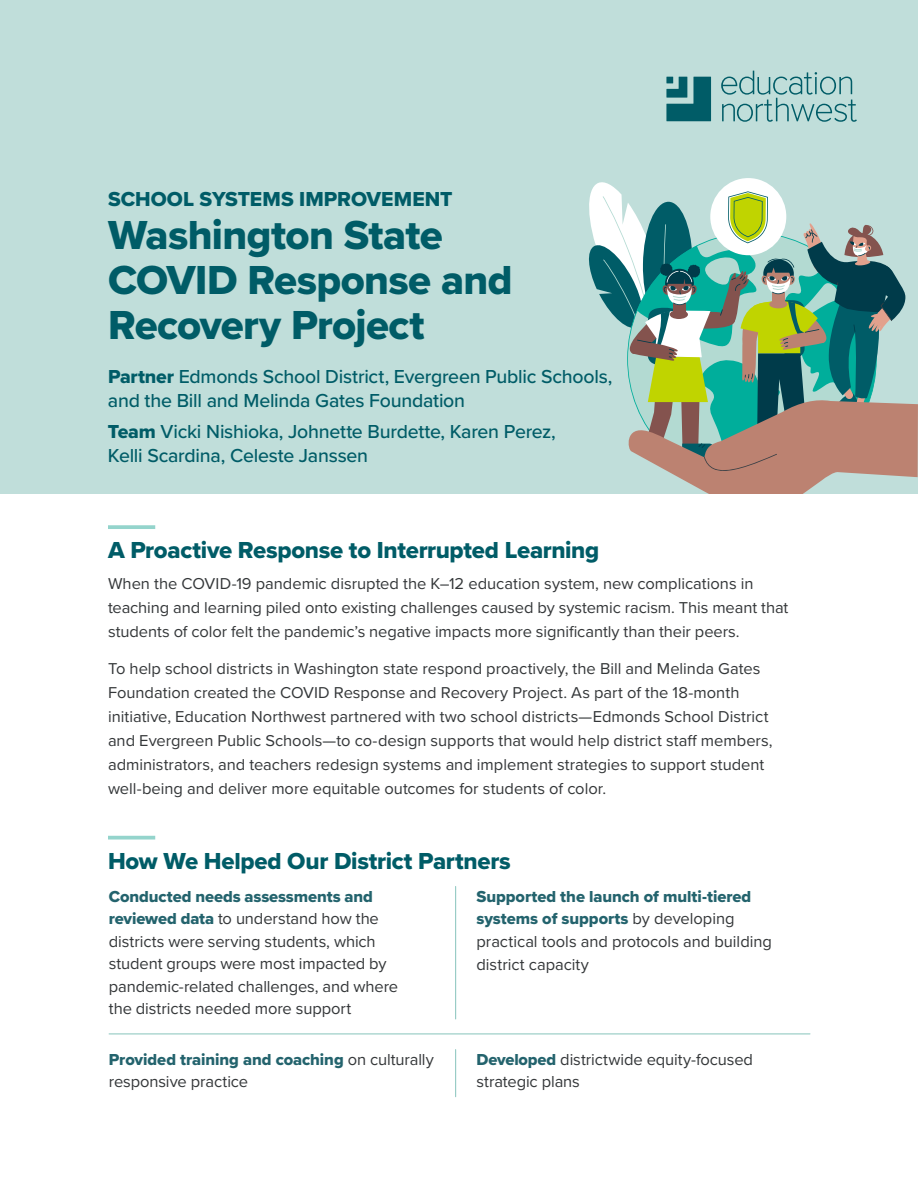
<style>
.page{position:relative;width:918px;height:1188px;background:#fff}
.page>*{position:absolute;margin:0;border:0;box-sizing:border-box;transform-origin:0 0}
.t1{font:42px/45px "Proxima Nova Extrabld";letter-spacing:-.015em;color:#005c67}
.Subhead{font:24px "Proxima Nova Extrabld";letter-spacing:-.01em;color:#005c67}
.t2{font:21px "Proxima Nova Extrabld";color:#005c67}
.Body{font:500 19.5px/24px "Proxima Nova";letter-spacing:-.015em;color:#005c67}
.Body-2{font:16.5px/22.5px "Proxima Nova";letter-spacing:-.005em;color:#343739}
.Body-3{font:16.35px/24px "Proxima Nova";color:#343739}
.s1{font-family:"Proxima Nova Extrabld";font-weight:400}
.s2{font-family:"Proxima Nova Extrabld";color:#23636d}
</style>
<div class="page">
<div style="left:0;top:0;width:918px;height:494px;background:#c0deda"></div>
<svg style="left:666px;top:77px;width:45px;height:44px"></svg>
<svg style="left:721px;top:71px;width:136px;height:51px"></svg>
<svg style="left:589px;top:180px;width:329px;height:314px"></svg>
<svg style="left:108px;top:525px;width:47px;height:4px"></svg>
<svg style="left:108px;top:836px;width:47px;height:4px"></svg>
<hr style="left:455px;top:1050px;width:1px;height:47px;background:#94cac3">
<hr style="left:455px;top:886px;width:1px;height:133px;background:#94cac3">
<hr style="left:109px;top:1033px;width:701px;height:1px;background:#94cac3">
<p class="t2" style="left:108px;top:184px;width:346px">SCHOOL SYSTEMS IMPROVEMENT</p>
<h1 class="t1" style="left:108px;top:212px;width:406px">Washington State<br>COVID Response and<br>Recovery Project</h1>
<p class="Body" style="left:108px;top:364px;width:506px"><span class="s1">Partner</span> Edmonds School District, Evergreen Public Schools, and the Bill and Melinda Gates Foundation</p>
<p class="Body" style="left:108px;top:419px;width:449px"><span class="s1">Team</span> Vicki Nishioka, Johnette Burdette, Karen Perez,<br>Kelli Scardina, Celeste Janssen</p>
<h2 class="Subhead" style="left:108px;top:532px;width:493px">A Proactive Response to Interrupted Learning</h2>
<p class="Body-3" style="left:108px;top:571px;width:682px">When the COVID-19 pandemic disrupted the K–12 education system, new complications in teaching and learning piled onto existing challenges caused by systemic racism. This meant that students of color felt the pandemic’s negative impacts more significantly than their peers.</p>
<p class="Body-3" style="left:108px;top:656px;width:666px">To help school districts in Washington state respond proactively, the Bill and Melinda Gates Foundation created the COVID Response and Recovery Project. As part of the 18-month initiative, Education Northwest partnered with two school districts—Edmonds School District and Evergreen Public Schools—to co-design supports that would help district staff members, administrators, and teachers redesign systems and implement strategies to support student well-being and deliver more equitable outcomes for students of color.</p>
<h2 class="Subhead" style="left:108px;top:843px;width:404px">How We Helped Our District Partners</h2>
<p class="Body-2" style="left:109px;top:884px;width:291px"><span class="s2">Conducted needs assessments and reviewed data</span> to understand how the districts were serving students, which student groups were most impacted by pandemic-related challenges, and where the districts needed more support</p>
<p class="Body-2" style="left:109px;top:1047px;width:326px"><span class="s2">Provided training and coaching</span> on culturally responsive practice</p>
<p class="Body-2" style="left:476px;top:885px;width:297px"><span class="s2">Supported the launch of multi-tiered systems of supports</span> by developing practical tools and protocols and building district capacity</p>
<p class="Body-2" style="left:476px;top:1047px;width:278px"><span class="s2">Developed</span> districtwide equity-focused strategic plans</p>
</div>
